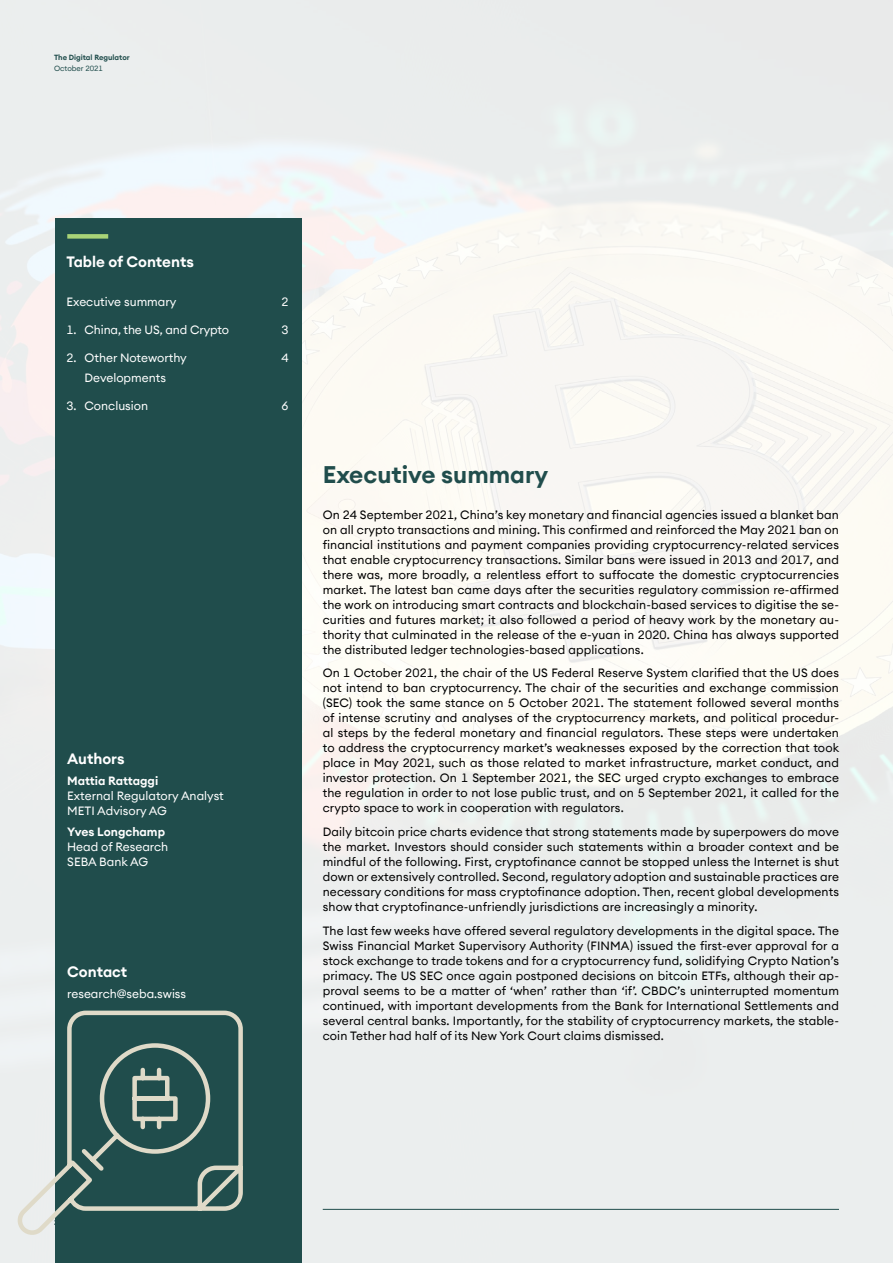
<style>
.page{position:relative;width:893px;height:1263px;background:#fff}
.page>*{position:absolute;margin:0;border:0;box-sizing:border-box;transform-origin:0 0}
.t1{font:600 24px "Seba Euclid";color:#204d4c}
.t2{font:600 15px "Seba Euclid";color:#fff}
.t3{font:12px/15px "Seba Euclid";letter-spacing:.01em;color:#000;text-align:justify}
.t4{font:12px/15px "Seba Euclid";color:#fff}
.t5{font:600 12px "Seba Euclid";color:#fff}
.t6{font:600 7.5px "Seba Euclid";color:#204d4c}
.t7{font:7.5px "Seba Euclid";color:#204d4c}
</style>
<div class="page">
<img style="left:0;top:0;width:893px;height:1263px">
<div style="left:55px;top:218px;width:246px;height:1045px;background:#204d4c"></div>
<div style="left:67px;top:234px;width:41px;height:5px;background:#a9d377"></div>
<hr style="left:323px;top:1209px;width:516px;height:1px;background:#204d4c">
<svg style="left:17px;top:1008px;width:226px;height:232px"></svg>
<p class="t6" style="left:54px;top:53px;width:77px">The Digital Regulator</p>
<p class="t7" style="left:54px;top:63px;width:51px">October 2021</p>
<p class="t2" style="left:67px;top:252px;width:129px">Table of Contents</p>
<p class="t4" style="left:67px;top:294px;width:111px">Executive summary</p>
<p class="t4" style="left:282px;top:294px;width:9px">2</p>
<p class="t4" style="left:67px;top:322px;width:164px">1. China, the US, and Crypto</p>
<p class="t4" style="left:282px;top:322px;width:9px">3</p>
<p class="t4" style="left:67px;top:350px;width:122px">2. Other Noteworthy</p>
<p class="t4" style="left:282px;top:350px;width:9px">4</p>
<p class="t4" style="left:85px;top:370px;width:83px">Developments</p>
<p class="t4" style="left:67px;top:398px;width:83px">3. Conclusion</p>
<p class="t4" style="left:282px;top:398px;width:9px">6</p>
<p class="t2" style="left:67px;top:749px;width:59px">Authors</p>
<p class="t5" style="left:67px;top:773px;width:93px">Mattia Rattaggi</p>
<p class="t4" style="left:67px;top:788px;width:158px">External Regulatory Analyst<br>METI Advisory AG</p>
<p class="t5" style="left:67px;top:824px;width:99px">Yves Longchamp</p>
<p class="t4" style="left:67px;top:839px;width:102px">Head of Research<br>SEBA Bank AG</p>
<p class="t2" style="left:67px;top:961px;width:62px">Contact</p>
<p class="t4" style="left:67px;top:986px;width:120px">research@seba.swiss</p>
<h1 class="t1" style="left:323px;top:459px;width:227px">Executive summary</h1>
<p class="t3" style="left:323px;top:507px;width:518px">On 24 September 2021, China’s key monetary and financial agencies issued a blanket ban on all crypto transactions and mining. This confirmed and reinforced the May 2021 ban on financial institutions and payment companies providing cryptocurrency-related services that enable cryptocurrency transactions. Similar bans were issued in 2013 and 2017, and there was, more broadly, a relentless effort to suffocate the domestic cryptocurrencies market. The latest ban came days after the securities regulatory commission re-affirmed the work on introducing smart contracts and blockchain-based services to digitise the se&shy;curities and futures market; it also followed a period of heavy work by the monetary au&shy;thority that culminated in the release of the e-yuan in 2020. China has always supported the distributed ledger technologies-based applications.</p>
<p class="t3" style="left:323px;top:666px;width:518px">On 1 October 2021, the chair of the US Federal Reserve System clarified that the US does not intend to ban cryptocurrency. The chair of the securities and exchange commission (SEC) took the same stance on 5 October 2021. The statement followed several months of intense scrutiny and analyses of the cryptocurrency markets, and political procedur&shy;al steps by the federal monetary and financial regulators. These steps were undertaken to address the cryptocurrency market’s weaknesses exposed by the correction that took place in May 2021, such as those related to market infrastructure, market conduct, and investor protection. On 1 September 2021, the SEC urged crypto exchanges to embrace the regulation in order to not lose public trust, and on 5 September 2021, it called for the crypto space to work in cooperation with regulators.</p>
<p class="t3" style="left:323px;top:824px;width:518px">Daily bitcoin price charts evidence that strong statements made by superpowers do move the market. Investors should consider such statements within a broader context and be mindful of the following. First, cryptofinance cannot be stopped unless the Internet is shut down or extensively controlled. Second, regulatory adoption and sustainable practices are necessary conditions for mass cryptofinance adoption. Then, recent global developments show that cryptofinance-unfriendly jurisdictions are increasingly a minority.</p>
<p class="t3" style="left:323px;top:923px;width:518px">The last few weeks have offered several regulatory developments in the digital space. The Swiss Financial Market Supervisory Authority (FINMA) issued the first-ever approval for a stock exchange to trade tokens and for a cryptocurrency fund, solidifying Crypto Nation’s primacy. The US SEC once again postponed decisions on bitcoin ETFs, although their ap&shy;proval seems to be a matter of ‘when’ rather than ‘if’. CBDC’s uninterrupted momentum continued, with important developments from the Bank for International Settlements and several central banks. Importantly, for the stability of cryptocurrency markets, the stable&shy;coin Tether had half of its New York Court claims dismissed.</p>
<p class="t6" style="left:54px;top:1217px;width:6px">2</p>
</div>
